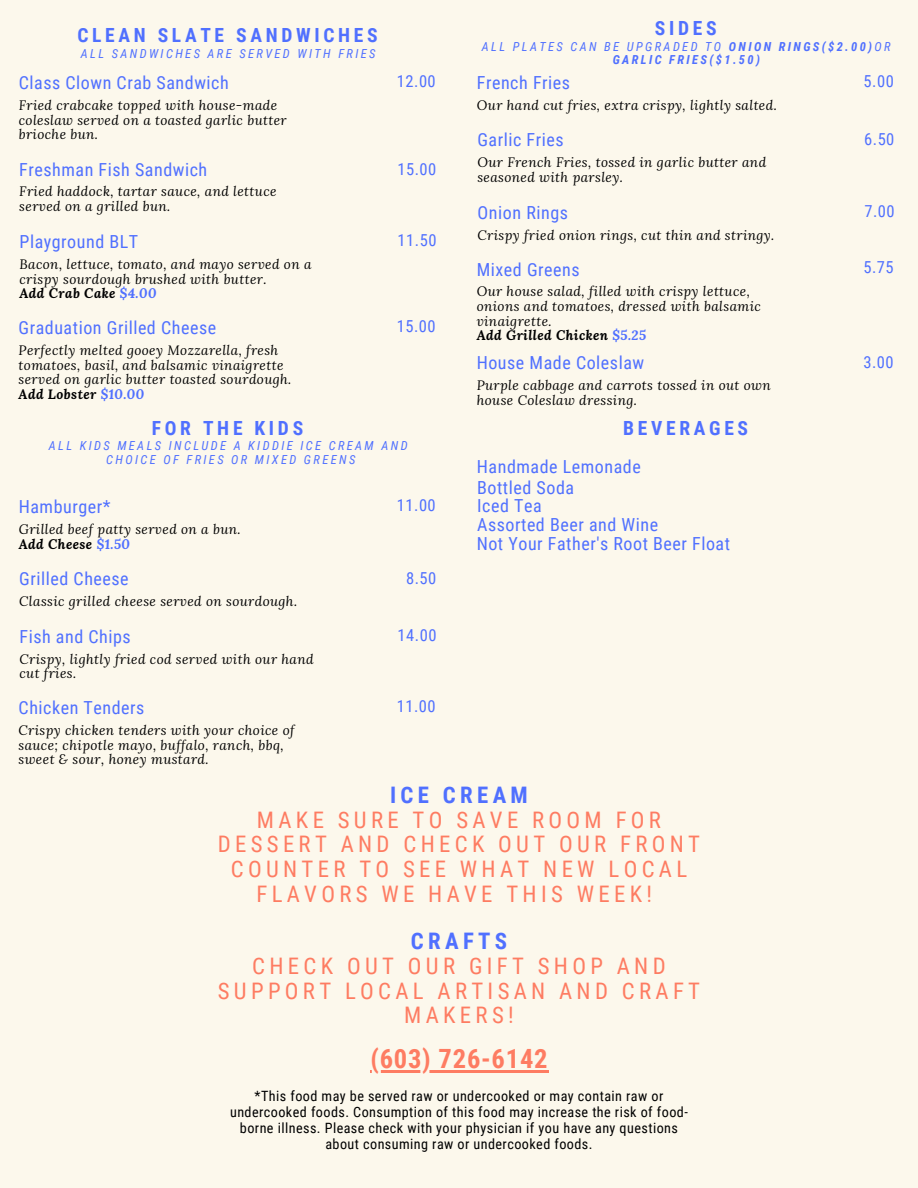
<style>
.page{position:relative;width:918px;height:1188px;background:#fcf8ec}
.page>*{position:absolute;margin:0;border:0;box-sizing:border-box;transform-origin:0 0}
.t1{font:700 26.55px "Roboto Condensed";letter-spacing:.03em;color:#fe7c62}
.t2{font:22.8px/24.8px "Roboto Condensed";letter-spacing:.19em;color:#fe7c62;text-align:center}
.t3{font:700 22.8px "Roboto Condensed";letter-spacing:.19em;color:#5070ff}
.t4{font:700 19.5px "Roboto Condensed";letter-spacing:.19em;color:#5070ff}
.t5{font:18px "Roboto Condensed";letter-spacing:.03em;color:#5070ff}
.t6{font:16.5px "Roboto Condensed";letter-spacing:.03em;color:#5070ff}
.t7{font:14.25px/15.8px "Roboto Condensed";letter-spacing:.03em;color:#000;text-align:center}
.t8{font:italic 13.5px/14.7px "Lora";letter-spacing:.03em;color:#000}
.t9{font:italic 700 13.5px "Lora";letter-spacing:.03em;color:#000}
.t10{font:italic 12.45px "Roboto Condensed";letter-spacing:.19em;color:#5070ff}
.t11{font:italic 700 12.45px/13.5px "Roboto Condensed";letter-spacing:.19em;color:#5070ff;text-align:center}
.s1{color:#5070ff}
.s2{font-weight:400}
</style>
<div class="page">
<hr style="left:370px;top:1070px;width:178px;height:3px;background:#fe7c62">
<p class="t4" style="left:77px;top:24px;width:302px">CLEAN SLATE SANDWICHES</p>
<p class="t10" style="left:81px;top:46px;width:296px">ALL SANDWICHES ARE SERVED WITH FRIES</p>
<p class="t5" style="left:19px;top:72px;width:212px">Class Clown Crab Sandwich</p>
<p class="t8" style="left:19px;top:98px;width:269px">Fried crabcake topped with house-made coleslaw served on a toasted garlic butter brioche bun.</p>
<p class="t5" style="left:19px;top:159px;width:189px">Freshman Fish Sandwich</p>
<p class="t8" style="left:19px;top:184px;width:259px">Fried haddock, tartar sauce, and lettuce served on a grilled bun.</p>
<p class="t5" style="left:19px;top:231px;width:120px">Playground BLT</p>
<p class="t8" style="left:19px;top:256px;width:293px">Bacon, lettuce, tomato, and mayo served on a crispy sourdough brushed with butter.</p>
<p class="t9" style="left:19px;top:284px;width:138px">Add Crab Cake <span class="s1">$4.00</span></p>
<p class="t5" style="left:19px;top:317px;width:199px">Graduation Grilled Cheese</p>
<p class="t8" style="left:19px;top:343px;width:274px">Perfectly melted gooey Mozzarella, fresh tomatoes, basil, and balsamic vinaigrette served on garlic butter toasted sourdough.</p>
<p class="t9" style="left:19px;top:385px;width:127px">Add Lobster <span class="s1">$10.00</span></p>
<p class="t6" style="left:397px;top:72px;width:40px">12.00</p>
<p class="t6" style="left:397px;top:159px;width:40px">15.00</p>
<p class="t6" style="left:398px;top:231px;width:40px">11.50</p>
<p class="t6" style="left:397px;top:316px;width:40px">15.00</p>
<p class="t4" style="left:152px;top:417px;width:153px">FOR THE KIDS</p>
<p class="t10" style="left:49px;top:439px;width:360px">ALL KIDS MEALS INCLUDE A KIDDIE ICE CREAM AND</p>
<p class="t10" style="left:106px;top:452px;width:251px">CHOICE OF FRIES OR MIXED GREENS</p>
<p class="t5" style="left:19px;top:496px;width:93px">Hamburger*</p>
<p class="t8" style="left:19px;top:521px;width:223px">Grilled beef patty served on a bun.</p>
<p class="t9" style="left:19px;top:535px;width:113px">Add Cheese <span class="s1">$1.50</span></p>
<p class="t6" style="left:397px;top:496px;width:40px">11.00</p>
<p class="t5" style="left:19px;top:568px;width:111px">Grilled Cheese</p>
<p class="t8" style="left:19px;top:593px;width:279px">Classic grilled cheese served on sourdough.</p>
<p class="t5" style="left:19px;top:626px;width:113px">Fish and Chips</p>
<p class="t8" style="left:19px;top:651px;width:296px">Crispy, lightly fried cod served with our hand cut fries.</p>
<p class="t5" style="left:19px;top:697px;width:127px">Chicken Tenders</p>
<p class="t8" style="left:19px;top:723px;width:277px">Crispy chicken tenders with your choice of sauce; chipotle mayo, buffalo, ranch, bbq, sweet &amp; sour, honey mustard.</p>
<p class="t6" style="left:406px;top:569px;width:32px">8.50</p>
<p class="t6" style="left:398px;top:626px;width:40px">14.00</p>
<p class="t6" style="left:397px;top:696px;width:40px">11.00</p>
<p class="t4" style="left:655px;top:17px;width:63px">SIDES</p>
<p class="t11" style="left:482px;top:40px;width:410px"><span class="s2">ALL PLATES CAN BE UPGRADED TO</span> ONION RINGS($2.00)<span class="s2">OR<br></span>GARLIC FRIES($1.50)</p>
<p class="t5" style="left:477px;top:72px;width:95px">French Fries</p>
<p class="t8" style="left:477px;top:98px;width:301px">Our hand cut fries, extra crispy, lightly salted.</p>
<p class="t6" style="left:864px;top:72px;width:32px">5.00</p>
<p class="t5" style="left:477px;top:130px;width:88px">Garlic Fries</p>
<p class="t8" style="left:477px;top:155px;width:290px">Our French Fries, tossed in garlic butter and seasoned with parsley.</p>
<p class="t5" style="left:478px;top:202px;width:92px">Onion Rings</p>
<p class="t8" style="left:478px;top:227px;width:298px">Crispy fried onion rings, cut thin and stringy.</p>
<p class="t5" style="left:477px;top:259px;width:104px">Mixed Greens</p>
<p class="t8" style="left:477px;top:284px;width:286px">Our house salad, filled with crispy lettuce, onions and tomatoes, dressed with balsamic vinaigrette.</p>
<p class="t9" style="left:477px;top:326px;width:171px">Add Grilled Chicken <span class="s1">$5.25</span></p>
<p class="t5" style="left:477px;top:353px;width:169px">House Made Coleslaw</p>
<p class="t8" style="left:477px;top:378px;width:296px">Purple cabbage and carrots tossed in out own house Coleslaw dressing.</p>
<p class="t4" style="left:623px;top:417px;width:126px">BEVERAGES</p>
<p class="t5" style="left:477px;top:457px;width:165px">Handmade Lemonade</p>
<p class="t5" style="left:477px;top:477px;width:98px">Bottled Soda</p>
<p class="t5" style="left:477px;top:515px;width:183px">Assorted Beer and Wine</p>
<p class="t5" style="left:477px;top:495px;width:66px">Iced Tea</p>
<p class="t5" style="left:477px;top:534px;width:255px">Not Your Father's Root Beer Float</p>
<p class="t6" style="left:864px;top:130px;width:32px">6.50</p>
<p class="t6" style="left:864px;top:202px;width:32px">7.00</p>
<p class="t6" style="left:863px;top:258px;width:32px">5.75</p>
<p class="t6" style="left:863px;top:352px;width:32px">3.00</p>
<p class="t3" style="left:390px;top:782px;width:139px">ICE CREAM</p>
<p class="t2" style="left:218px;top:807px;width:484px">MAKE SURE TO SAVE ROOM FOR<br>DESSERT AND CHECK OUT OUR FRONT<br>COUNTER TO SEE WHAT NEW LOCAL<br>FLAVORS WE HAVE THIS WEEK!</p>
<p class="t3" style="left:411px;top:928px;width:98px">CRAFTS</p>
<p class="t2" style="left:218px;top:954px;width:484px">CHECK OUT OUR GIFT SHOP AND<br>SUPPORT LOCAL ARTISAN AND CRAFT<br>MAKERS!</p>
<p class="t1" style="left:370px;top:1044px;width:179px">(603) 726-6142</p>
<p class="t7" style="left:230px;top:1089px;width:459px">*This food may be served raw or undercooked or may contain raw or undercooked foods. Consumption of this food may increase the risk of food&shy;borne illness. Please check with your physician if you have any questions about consuming raw or undercooked foods.</p>
</div>
